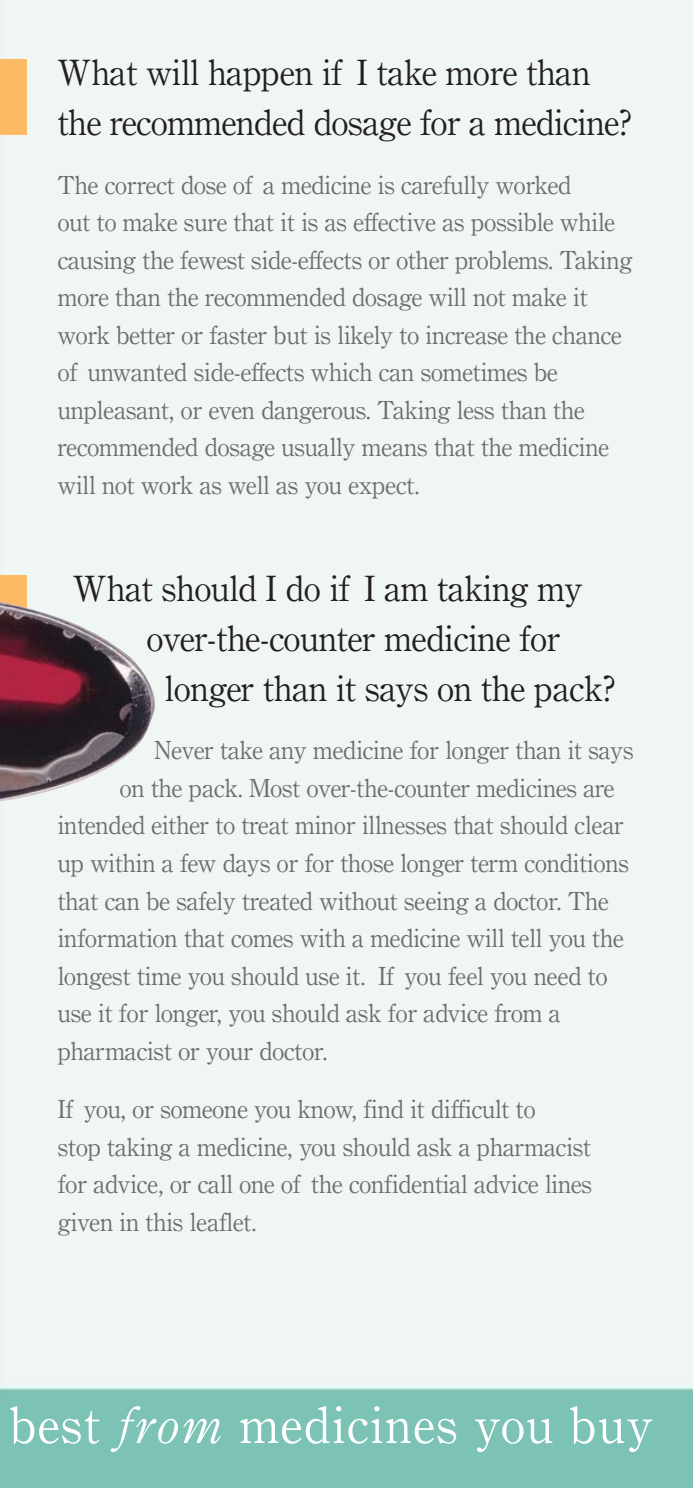
<style>
.page{position:relative;width:693px;height:1488px;background:#fff}
.page>*{position:absolute;margin:0;border:0;box-sizing:border-box;transform-origin:0 0}
.t1{font:50px "Century OSMT";letter-spacing:.04em;color:#fff}
.t2{font:35px/50px "Century OSMT";color:#231f1f}
.t3{font:25px/37.5px "Century OSMT";color:#6c6d70}
.s1{font-style:italic}
</style>
<div class="page">
<img style="left:0;top:0;width:692px;height:1488px">
<div style="left:0;top:60px;width:27px;height:75px;background:#fcba65"></div>
<div style="left:0;top:575px;width:27px;height:115px;background:#fcba65"></div>
<img style="left:0;top:589px;width:160px;height:219px">
<h2 class="t2" style="left:58px;top:51px;width:575px">What will happen if I take more than the recommended dosage for a medicine?</h2>
<p class="t3" style="left:58px;top:168px;width:576px">The correct dose of a medicine is carefully worked<br>out to make sure that it is as effective as possible while causing the fewest side-effects or other problems. Taking more than the recommended dosage will not make it work better or faster but is likely to increase the chance of unwanted side-effects which can sometimes be unpleasant, or even dangerous. Taking less than the recommended dosage usually means that the medicine will not work as well as you expect.</p>
<h2 class="t2" style="left:73px;top:566px;width:510px">What should I do if I am taking my</h2>
<h2 class="t2" style="left:147px;top:616px;width:414px">over-the-counter medicine for</h2>
<h2 class="t2" style="left:165px;top:666px;width:452px">longer than it says on the pack?</h2>
<p class="t3" style="left:154px;top:734px;width:480px">Never take any medicine for longer than it says</p>
<p class="t3" style="left:120px;top:771px;width:495px">on the pack. Most over-the-counter medicines are</p>
<p class="t3" style="left:58px;top:809px;width:567px">intended either to treat minor illnesses that should clear</p>
<p class="t3" style="left:58px;top:846px;width:572px">up within a few days or for those longer term conditions</p>
<p class="t3" style="left:58px;top:884px;width:552px">that can be safely treated without seeing a doctor. The</p>
<p class="t3" style="left:58px;top:921px;width:567px">information that comes with a medicine will tell you the</p>
<p class="t3" style="left:58px;top:959px;width:550px">longest time you should use it. If you feel you need to</p>
<p class="t3" style="left:58px;top:996px;width:504px">use it for longer, you should ask for advice from a</p>
<p class="t3" style="left:58px;top:1034px;width:271px">pharmacist or your doctor.</p>
<p class="t3" style="left:58px;top:1092px;width:535px">If you, or someone you know, find it difficult to<br>stop taking a medicine, you should ask a pharmacist for advice, or call one of the confidential advice lines given in this leaflet.</p>
<h1 class="t1" style="left:10px;top:1407px;width:644px">best <span class="s1">from</span> medicines you buy</h1>
</div>
